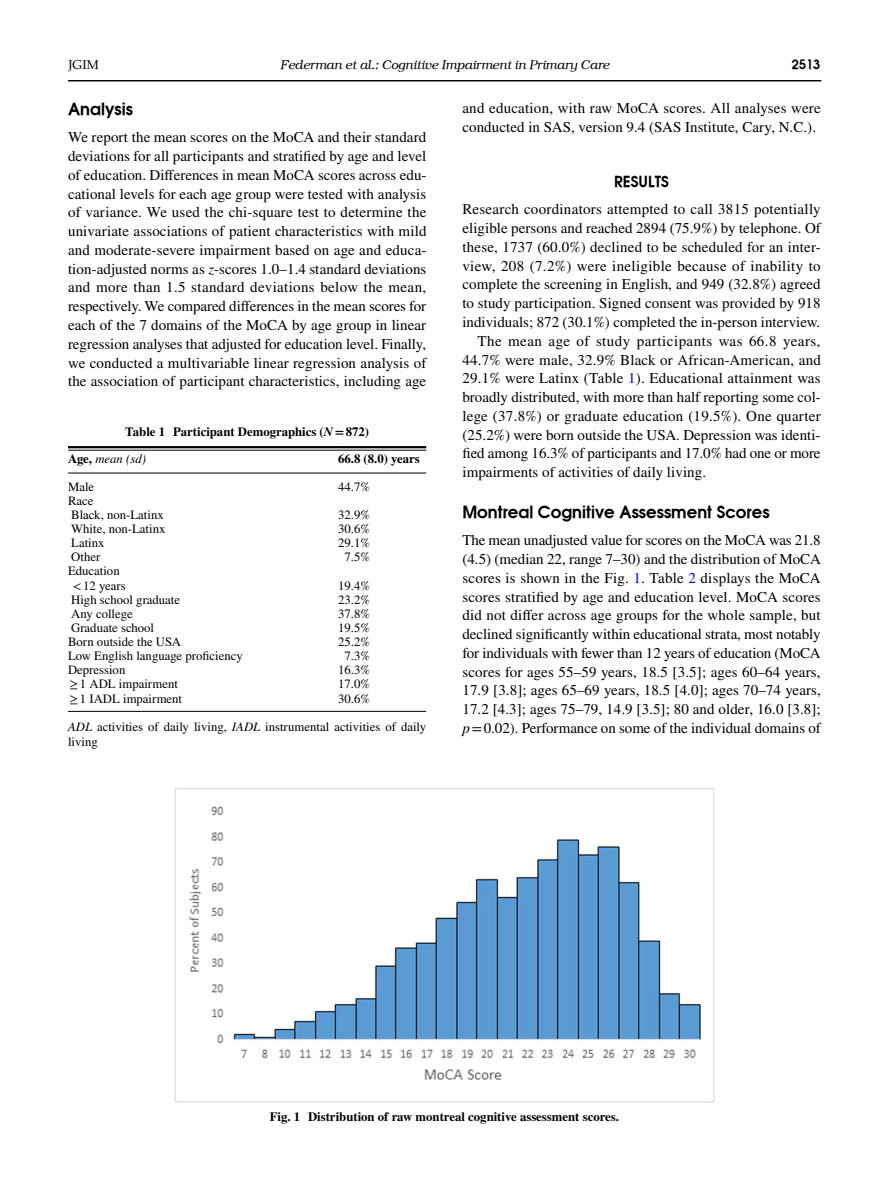
<style>
.page{position:relative;width:893px;height:1187px;background:#fff}
.page>*{position:absolute;margin:0;border:0;box-sizing:border-box;transform-origin:0 0}
.t1{font:16.5px "Avant Garde Unic Demi 2";color:#000}
.t2{font:15px/18.8px "STIX";letter-spacing:.005em;color:#000;text-align:justify}
.t3{font:15px "STIX";letter-spacing:.03em;color:#000}
.t4{font:15px "Avant Garde Unic Demi 2";color:#000}
.t5{font:12.75px/14.1px "STIX";color:#000}
.t6{font:700 12.75px "STIX";color:#000}
.t7{font:12.75px "Bookman Unic Light Italic 2";color:#000}
.t8{font:italic 12.75px "STIX";color:#000}
.t9{font:12.75px "Palatino Unic 2";color:#000}
.t10{font:12.75px "Avant Garde Unic Demi";color:#000}
.s1{font-style:italic}
.s2{color:#00f}
.s3{font-weight:700;font-style:normal}
</style>
<div class="page">
<hr style="left:68px;top:80px;width:753px;height:1px;background:#000">
<hr style="left:68px;top:446px;width:270px;height:4px;background:#b0b0b0">
<hr style="left:338px;top:446px;width:88px;height:4px;background:#b0b0b0">
<hr style="left:68px;top:446px;width:270px;height:2px;background:#000">
<hr style="left:68px;top:450px;width:270px;height:1px;background:#000">
<hr style="left:68px;top:472px;width:270px;height:1px;background:#000">
<hr style="left:338px;top:446px;width:88px;height:2px;background:#000">
<hr style="left:338px;top:450px;width:88px;height:1px;background:#000">
<hr style="left:338px;top:472px;width:88px;height:1px;background:#000">
<hr style="left:68px;top:711px;width:270px;height:1px;background:#000">
<hr style="left:338px;top:711px;width:88px;height:1px;background:#000">
<img style="left:174px;top:788px;width:540px;height:314px">
<p class="t9" style="left:68px;top:55px;width:32px">JGIM</p>
<p class="t7" style="left:280px;top:55px;width:331px">Federman et al.: Cognitive Impairment in Primary Care</p>
<p class="t1" style="left:68px;top:98px;width:67px">Analysis</p>
<p class="t2" style="left:68px;top:129px;width:360px">We report the mean scores on the MoCA and their standard deviations for all participants and stratified by age and level of education. Differences in mean MoCA scores across edu&shy;cational levels for each age group were tested with analysis of variance. We used the chi-square test to determine the univariate associations of patient characteristics with mild and moderate-severe impairment based on age and educa&shy;tion-adjusted norms as <span class="s1">z</span>-scores 1.0–1.4 standard deviations and more than 1.5 standard deviations below the mean, respectively. We compared differences in the mean scores for each of the 7 domains of the MoCA by age group in linear regression analyses that adjusted for education level. Finally, we conducted a multivariable linear regression analysis of the association of participant characteristics, including age</p>
<p class="t10" style="left:792px;top:56px;width:30px">2513</p>
<p class="t2" style="left:462px;top:100px;width:360px">and education, with raw MoCA scores. All analyses were conducted in SAS, version 9.4 (SAS Institute, Cary, N.C.).</p>
<p class="t4" style="left:614px;top:171px;width:56px">RESULTS</p>
<p class="t2" style="left:462px;top:201px;width:360px">Research coordinators attempted to call 3815 potentially</p>
<p class="t2" style="left:462px;top:220px;width:360px">eligible persons and reached 2894 (75.9%) by telephone. Of</p>
<p class="t2" style="left:462px;top:238px;width:360px">these, 1737 (60.0%) declined to be scheduled for an inter-</p>
<p class="t2" style="left:462px;top:257px;width:360px">view, 208 (7.2%) were ineligible because of inability to</p>
<p class="t2" style="left:462px;top:276px;width:360px">complete the screening in English, and 949 (32.8%) agreed</p>
<p class="t2" style="left:462px;top:295px;width:360px">to study participation. Signed consent was provided by 918</p>
<p class="t2" style="left:462px;top:313px;width:359px">individuals; 872 (30.1%) completed the in-person interview.</p>
<p class="t3" style="left:477px;top:330px;width:345px">The mean age of study participants was 66.8 years,</p>
<p class="t2" style="left:462px;top:351px;width:360px">44.7% were male, 32.9% Black or African-American, and</p>
<p class="t2" style="left:462px;top:370px;width:360px">29.1% were Latinx (Table <span class="s2">1</span>). Educational attainment was</p>
<p class="t2" style="left:462px;top:388px;width:360px">broadly distributed, with more than half reporting some col-</p>
<p class="t2" style="left:462px;top:407px;width:360px">lege (37.8%) or graduate education (19.5%). One quarter</p>
<p class="t2" style="left:462px;top:426px;width:360px">(25.2%) were born outside the USA. Depression was identi-</p>
<p class="t2" style="left:462px;top:445px;width:360px">fied among 16.3% of participants and 17.0% had one or more</p>
<p class="t2" style="left:462px;top:463px;width:245px">impairments of activities of daily living.</p>
<p class="t1" style="left:462px;top:500px;width:309px">Montreal Cognitive Assessment Scores</p>
<p class="t2" style="left:462px;top:532px;width:360px">The mean unadjusted value for scores on the MoCA was 21.8 (4.5) (median 22, range 7–30) and the distribution of MoCA scores is shown in the Fig. <span class="s2">1</span>. Table <span class="s2">2</span> displays the MoCA scores stratified by age and education level. MoCA scores did not differ across age groups for the whole sample, but declined significantly within educational strata, most notably for individuals with fewer than 12 years of education (MoCA scores for ages 55–59 years, 18.5 [3.5]; ages 60–64 years, 17.9 [3.8]; ages 65–69 years, 18.5 [4.0]; ages 70–74 years, 17.2 [4.3]; ages 75–79, 14.9 [3.5]; 80 and older, 16.0 [3.8]; <span class="s1">p</span>=0.02). Performance on some of the individual domains of</p>
<p class="t6" style="left:125px;top:424px;width:246px">Table 1 Participant Demographics (<span class="s1">N</span>=872)</p>
<p class="t8" style="left:68px;top:450px;width:79px"><span class="s3">Age,</span> mean (sd)</p>
<p class="t6" style="left:338px;top:451px;width:83px">66.8 (8.0) years</p>
<p class="t5" style="left:68px;top:480px;width:28px">Male</p>
<p class="t5" style="left:338px;top:480px;width:33px">44.7%</p>
<p class="t5" style="left:68px;top:494px;width:97px">Race<br>Black, non-Latinx</p>
<p class="t5" style="left:338px;top:508px;width:33px">32.9%</p>
<p class="t5" style="left:71px;top:522px;width:96px">White, non-Latinx</p>
<p class="t5" style="left:338px;top:522px;width:33px">30.6%</p>
<p class="t5" style="left:71px;top:537px;width:35px">Latinx</p>
<p class="t5" style="left:338px;top:537px;width:33px">29.1%</p>
<p class="t5" style="left:71px;top:551px;width:31px">Other</p>
<p class="t5" style="left:345px;top:551px;width:27px">7.5%</p>
<p class="t5" style="left:68px;top:565px;width:59px;text-align:center">Education &lt;12 years</p>
<p class="t5" style="left:338px;top:579px;width:33px">19.4%</p>
<p class="t5" style="left:71px;top:593px;width:110px">High school graduate</p>
<p class="t5" style="left:338px;top:593px;width:33px">23.2%</p>
<p class="t5" style="left:71px;top:607px;width:63px">Any college</p>
<p class="t5" style="left:338px;top:607px;width:33px">37.8%</p>
<p class="t5" style="left:71px;top:621px;width:84px">Graduate school</p>
<p class="t5" style="left:338px;top:621px;width:33px">19.5%</p>
<p class="t5" style="left:68px;top:635px;width:114px">Born outside the USA</p>
<p class="t5" style="left:338px;top:635px;width:33px">25.2%</p>
<p class="t5" style="left:68px;top:649px;width:176px">Low English language proficiency</p>
<p class="t5" style="left:345px;top:649px;width:27px">7.3%</p>
<p class="t5" style="left:68px;top:663px;width:59px">Depression</p>
<p class="t5" style="left:338px;top:663px;width:33px">16.3%</p>
<p class="t5" style="left:70px;top:677px;width:110px">≥1 ADL impairment</p>
<p class="t5" style="left:338px;top:677px;width:33px">17.0%</p>
<p class="t5" style="left:70px;top:692px;width:114px">≥1 IADL impairment</p>
<p class="t5" style="left:338px;top:692px;width:33px">30.6%</p>
<p class="t5" style="left:68px;top:720px;width:360px;line-height:15px"><span class="s1">ADL</span> activities of daily living, <span class="s1">IADL</span> instrumental activities of daily living</p>
<p class="t6" style="left:270px;top:1109px;width:351px">Fig. 1 Distribution of raw montreal cognitive assessment scores.</p>
</div>
